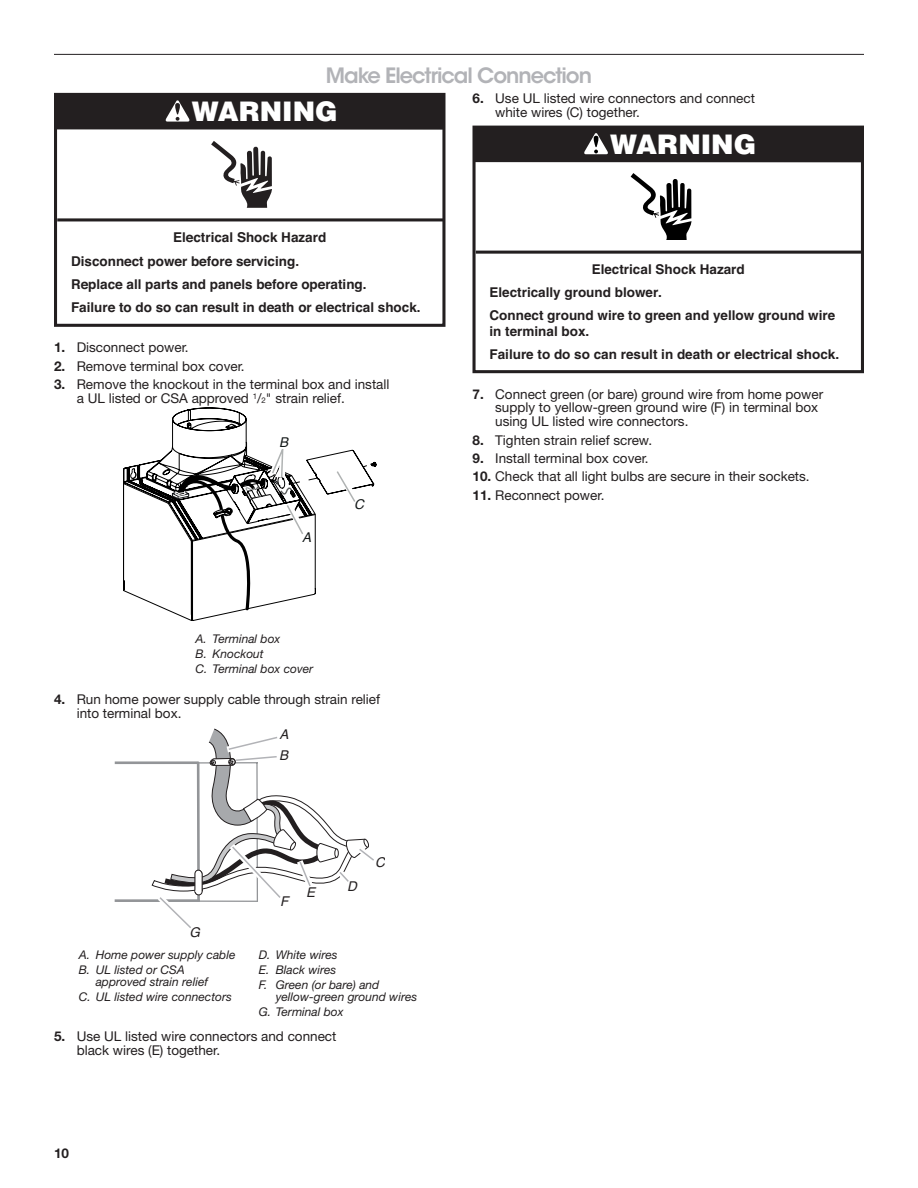
<style>
.page{position:relative;width:918px;height:1188px;background:#fff}
.page>*{position:absolute;margin:0;border:0;box-sizing:border-box;transform-origin:0 0}
.t1{font:900 27px "Helvetica";color:#fff}
.t2{font:900 27px "Helvetica LT Std";color:#fff}
.Heading_2{font:600 21px "ITC Avant Garde Std";letter-spacing:-.05em;color:#b2b3b7}
.Numbered_List_Start{font:13.5px/13.8px "Helvetica Neue LT Std";color:#231f20}
.t3{font:700 13.5px/23.2px "Helvetica";color:#231f20}
.t4{font:italic 13.5px/20.2px "Helvetica";color:#231f20}
.t5{font:italic 13.5px "Helvetica";color:#121717}
.t6{font:700 13.5px "Helvetica Neue LT Std";color:#231f20}
.Table_Callouts{font:italic 12px/12px "Helvetica Neue LT Std";color:#231f20}
.s1{font-weight:700}
.s2{font-size:7.8px}
</style>
<div class="page">
<hr style="left:54px;top:54px;width:810px;height:1px;background:#231f20">
<svg style="left:123px;top:462px;width:253px;height:159px"></svg>
<svg style="left:124px;top:408px;width:251px;height:204px"></svg>
<hr style="left:115px;top:761px;width:84px;height:3px;background:#939598">
<hr style="left:115px;top:899px;width:85px;height:3px;background:#939598">
<svg style="left:151px;top:728px;width:223px;height:200px"></svg>
<div style="left:472px;top:126px;width:392px;height:247px;border:3px solid #231f20"></div>
<hr style="left:476px;top:251px;width:386px;height:3px;background:#231f20">
<div style="left:474px;top:126px;width:388px;height:36px;background:#231f20"></div>
<svg style="left:584px;top:133px;width:24px;height:21px"></svg>
<svg style="left:631px;top:173px;width:61px;height:67px"></svg>
<div style="left:54px;top:93px;width:391px;height:234px;border:3px solid #231f20"></div>
<hr style="left:57px;top:218px;width:387px;height:3px;background:#231f20">
<div style="left:56px;top:93px;width:388px;height:37px;background:#231f20"></div>
<svg style="left:165px;top:100px;width:25px;height:22px"></svg>
<svg style="left:211px;top:141px;width:61px;height:67px"></svg>
<h2 class="Heading_2" style="left:326px;top:62px;width:268px">Make Electrical Connection</h2>
<p class="t2" style="left:192px;top:94px;width:148px">WARNING</p>
<p class="t3" style="left:71px;top:226px;width:351px;text-indent:102px">Electrical Shock Hazard<br>Disconnect power before servicing.<br>Replace all parts and panels before operating.<br>Failure to do so can result in death or electrical shock.</p>
<p class="Numbered_List_Start" style="left:54px;top:341px;width:136px"><span class="s1">1.</span> Disconnect power.</p>
<p class="Numbered_List_Start" style="left:54px;top:359px;width:192px"><span class="s1">2.</span> Remove terminal box cover.</p>
<p class="Numbered_List_Start" style="left:77px;top:377px;width:314px;text-indent:-23px"><span class="s1">3.</span> Remove the knockout in the terminal box and install a UL listed or CSA approved <sup>1</sup>/<span class="s2">2</span>" strain relief.</p>
<p class="t5" style="left:279px;top:431px;width:11px">B</p>
<p class="t5" style="left:302px;top:526px;width:11px">A</p>
<p class="t5" style="left:354px;top:494px;width:11px">C</p>
<p class="Table_Callouts" style="left:196px;top:633px;width:86px">A. Terminal box</p>
<p class="Table_Callouts" style="left:196px;top:648px;width:70px">B. Knockout</p>
<p class="Table_Callouts" style="left:196px;top:663px;width:119px">C. Terminal box cover</p>
<p class="Numbered_List_Start" style="left:77px;top:692px;width:305px;text-indent:-23px"><span class="s1">4.</span> Run home power supply cable through strain relief into terminal box.</p>
<p class="t4" style="left:279px;top:725px;width:11px">A<br>B</p>
<p class="t4" style="left:190px;top:922px;width:12px">G</p>
<p class="Table_Callouts" style="left:79px;top:948px;width:158px">A. Home power supply cable</p>
<p class="Table_Callouts" style="left:96px;top:963px;width:114px;text-indent:-17px">B. UL listed or CSA approved strain relief</p>
<p class="Table_Callouts" style="left:79px;top:990px;width:155px">C. UL listed wire connectors</p>
<p class="t4" style="left:280px;top:891px;width:10px">F</p>
<p class="t4" style="left:306px;top:882px;width:11px">E</p>
<p class="t4" style="left:347px;top:877px;width:11px">D</p>
<p class="t4" style="left:375px;top:852px;width:11px">C</p>
<p class="Table_Callouts" style="left:259px;top:948px;width:81px">D. White wires</p>
<p class="Table_Callouts" style="left:259px;top:963px;width:79px">E. Black wires</p>
<p class="Table_Callouts" style="left:276px;top:978px;width:143px;text-indent:-17px">F. Green (or bare) and yellow-green ground wires</p>
<p class="Table_Callouts" style="left:259px;top:1005px;width:86px">G. Terminal box</p>
<p class="Numbered_List_Start" style="left:77px;top:1030px;width:261px;text-indent:-23px"><span class="s1">5.</span> Use UL listed wire connectors and connect black wires (E) together.</p>
<p class="t6" style="left:54px;top:1145px;width:17px">10</p>
<p class="Numbered_List_Start" style="left:495px;top:91px;width:261px;text-indent:-23px"><span class="s1">6.</span> Use UL listed wire connectors and connect white wires (C) together.</p>
<p class="t1" style="left:610px;top:127px;width:148px">WARNING</p>
<p class="t3" style="left:490px;top:257px;width:347px;text-indent:102px">Electrical Shock Hazard<br>Electrically ground blower.<br>Connect ground wire to green and yellow ground wire</p>
<p class="t3" style="left:490px;top:319px;width:351px">in terminal box.<br>Failure to do so can result in death or electrical shock.</p>
<p class="Numbered_List_Start" style="left:495px;top:387px;width:330px;text-indent:-23px"><span class="s1">7.</span> Connect green (or bare) ground wire from home power supply to yellow-green ground wire (F) in terminal box using UL listed wire connectors.</p>
<p class="Numbered_List_Start" style="left:472px;top:433px;width:181px"><span class="s1">8.</span> Tighten strain relief screw.</p>
<p class="Numbered_List_Start" style="left:472px;top:451px;width:178px"><span class="s1">9.</span> Install terminal box cover.</p>
<p class="Numbered_List_Start" style="left:472px;top:470px;width:339px"><span class="s1">10.</span> Check that all light bulbs are secure in their sockets.</p>
<p class="Numbered_List_Start" style="left:472px;top:488px;width:133px"><span class="s1">11.</span> Reconnect power.</p>
</div>
